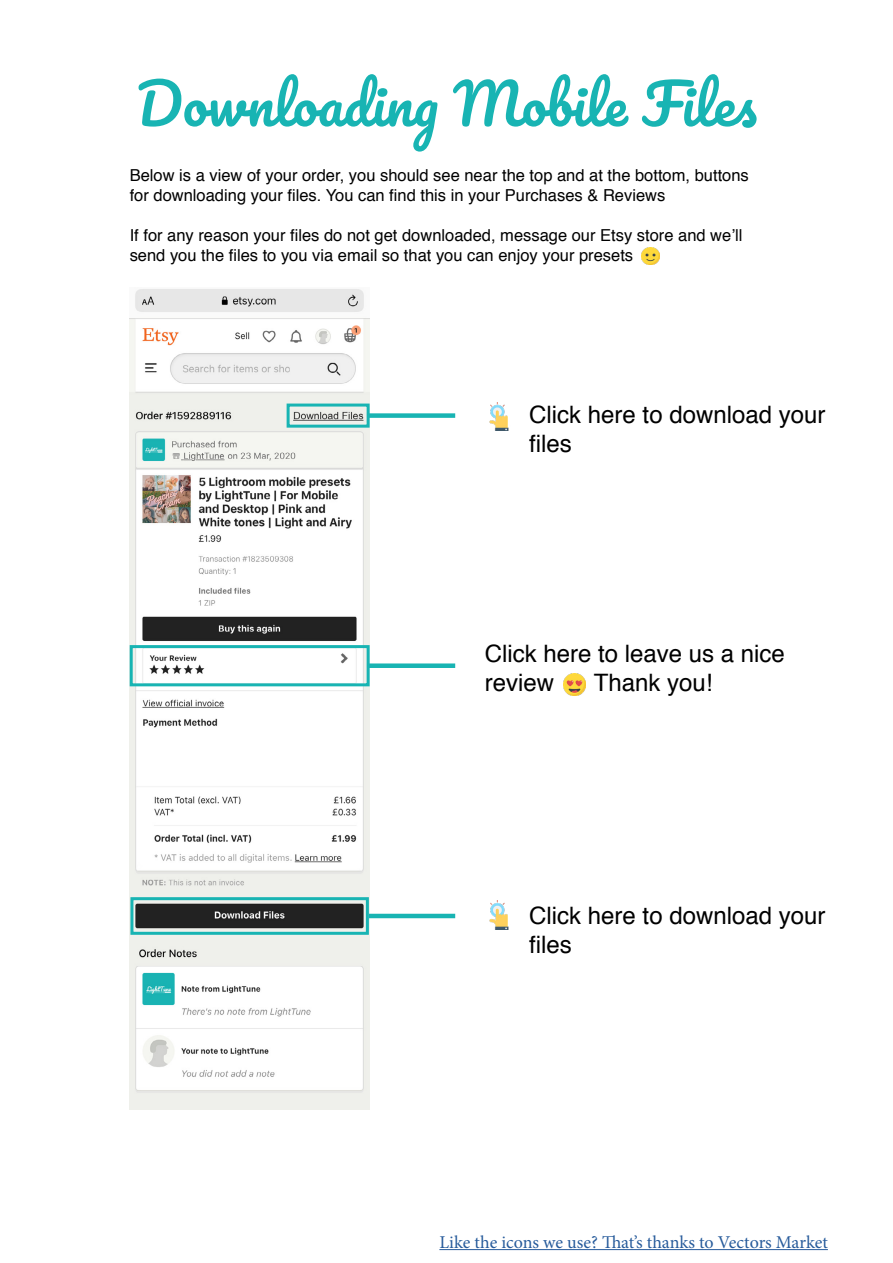
<style>
.page{position:relative;width:893px;height:1263px;background:#fff}
.page>*{position:absolute;margin:0;border:0;box-sizing:border-box;transform-origin:0 0}
.t1{font:55.5px "Pacifico";color:#18b4b3}
.t2{font:24px/28.8px "Helvetica";color:#000}
.t3{font:18px "Minion Pro";letter-spacing:-.005em;color:#275b9b}
.t4{font:16.5px/19.8px "Helvetica";color:#000}
</style>
<div class="page">
<img style="left:130px;top:803px;width:240px;height:307px">
<img style="left:130px;top:289px;width:240px;height:117px">
<img style="left:130px;top:406px;width:240px;height:397px">
<div style="left:141px;top:729px;width:215px;height:54px;background:#fff"></div>
<div style="left:287px;top:404px;width:83px;height:24px;border:3px solid #18b4b3"></div>
<div style="left:130px;top:645px;width:240px;height:41px;border:3px solid #18b4b3"></div>
<div style="left:130px;top:897px;width:239px;height:38px;border:3px solid #18b4b3"></div>
<div style="left:367px;top:413px;width:88px;height:5px;background:#18b4b3"></div>
<div style="left:367px;top:663px;width:88px;height:5px;background:#18b4b3"></div>
<hr style="left:369px;top:914px;width:86px;height:4px;background:#18b4b3">
<img style="left:563px;top:673px;width:22px;height:22px">
<hr style="left:439px;top:1249px;width:389px;height:1px;background:#275b9b">
<img style="left:641px;top:247px;width:18px;height:18px">
<img style="left:489px;top:402px;width:20px;height:29px">
<img style="left:489px;top:900px;width:20px;height:29px">
<h1 class="t1" style="left:136px;top:75px;width:623px">Downloading Mobile Files</h1>
<p class="t4" style="left:130px;top:166px;width:621px">Below is a view of your order, you should see near the top and at the bottom, buttons for downloading your files. You can find this in your Purchases &amp; Reviews</p>
<p class="t4" style="left:130px;top:226px;width:614px">If for any reason your files do not get downloaded, message our Etsy store and we’ll send you the files to you via email so that you can enjoy your presets</p>
<h2 class="t2" style="left:529px;top:401px;width:298px">Click here to download your files</h2>
<h2 class="t2" style="left:485px;top:640px;width:302px">Click here to leave us a nice review</h2>
<h2 class="t2" style="left:594px;top:669px;width:120px">Thank you!</h2>
<h2 class="t2" style="left:529px;top:902px;width:298px">Click here to download your files</h2>
<p class="t3" style="left:439px;top:1230px;width:390px">Like the icons we use? That’s thanks to Vectors Market</p>
</div>
